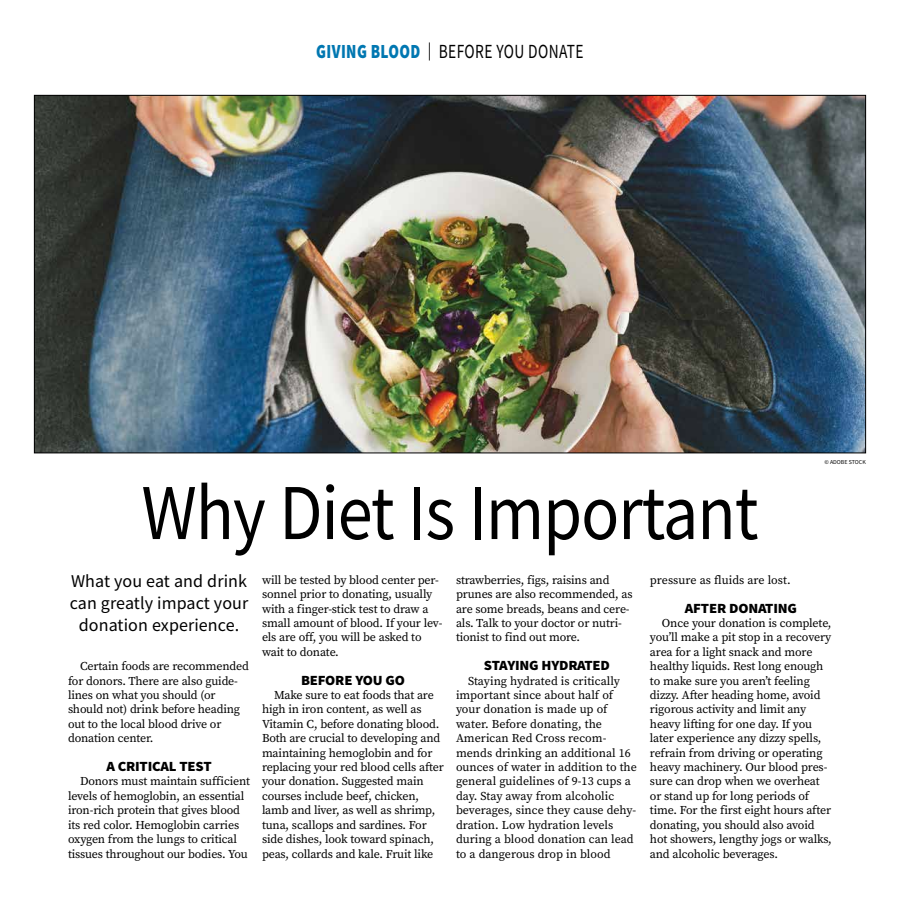
<style>
.page{position:relative;width:900px;height:908px;background:#fff}
.page>*{position:absolute;margin:0;border:0;box-sizing:border-box;transform-origin:0 0}
.t1{font:79.2px "Source Sans Pro";letter-spacing:-.015em;color:#000;scale:.89 1}
.t2{font:20px "Source Sans Pro";letter-spacing:.025em;color:#000;scale:.77 1}
.t3{font:18px/21.6px "Source Sans Pro";letter-spacing:.005em;color:#000;text-align:center}
.t4{font:900 14px "Source Sans Pro";letter-spacing:-.015em;color:#000;scale:1.05 1}
.t5{font:12px/14.4px "Source Serif Pro";letter-spacing:-.015em;color:#000}
.t6{font:6px "Source Sans Pro";color:#000}
.s1{font-weight:900;color:#0077b1}
.s2{font-size:18px}
</style>
<div class="page">
<img style="left:36px;top:97px;width:828px;height:354px">
<h2 class="t2" style="left:316px;top:39px;width:349px"><span class="s1">GIVING BLOOD</span> <span class="s2">|</span> BEFORE YOU DONATE</h2>
<h1 class="t1" style="left:141px;top:462px;width:695px">Why Diet Is Important</h1>
<p class="t6" style="left:824px;top:457px;width:43px">© ADOBE STOCK</p>
<h3 class="t3" style="left:70px;top:570px;width:180px">What you eat and drink can greatly impact your donation experience.</h3>
<p class="t5" style="left:68px;top:658px;width:183px;text-indent:12px">Certain foods are recommended for donors. There are also guide&shy;lines on what you should (or should not) drink before heading out to the local blood drive or donation center.</p>
<p class="t4" style="left:106px;top:756px;width:102px">A CRITICAL TEST</p>
<p class="t5" style="left:68px;top:774px;width:183px;text-indent:12px">Donors must maintain sufficient levels of hemoglobin, an essential iron-rich protein that gives blood its red color. Hemoglobin carries oxygen from the lungs to critical tissues throughout our bodies. You</p>
<p class="t5" style="left:262px;top:572px;width:182px">will be tested by blood center per&shy;sonnel prior to donating, usually with a finger-stick test to draw a small amount of blood. If your lev&shy;els are off, you will be asked to wait to donate.</p>
<p class="t4" style="left:301px;top:670px;width:100px">BEFORE YOU GO</p>
<p class="t5" style="left:262px;top:687px;width:183px;text-indent:12px">Make sure to eat foods that are high in iron content, as well as<br>Vitamin C, before donating blood.<br>Both are crucial to developing and maintaining hemoglobin and for replacing your red blood cells after your donation. Suggested main courses include beef, chicken, lamb and liver, as well as shrimp, tuna, scallops and sardines. For side dishes, look toward spinach, peas, collards and kale. Fruit like</p>
<p class="t5" style="left:456px;top:572px;width:178px">strawberries, figs, raisins and prunes are also recommended, as are some breads, beans and cere&shy;als. Talk to your doctor or nutri&shy;tionist to find out more.</p>
<p class="t4" style="left:484px;top:655px;width:122px">STAYING HYDRATED</p>
<p class="t5" style="left:456px;top:673px;width:182px;text-indent:12px">Staying hydrated is critically important since about half of your donation is made up of water. Before donating, the<br>American Red Cross recom&shy;mends drinking an additional 16 ounces of water in addition to the general guidelines of 9-13 cups a day. Stay away from alcoholic beverages, since they cause dehy&shy;dration. Low hydration levels during a blood donation can lead to a dangerous drop in blood</p>
<p class="t5" style="left:650px;top:572px;width:142px">pressure as fluids are lost.</p>
<p class="t4" style="left:685px;top:598px;width:108px">AFTER DONATING</p>
<p class="t5" style="left:650px;top:615px;width:183px;text-indent:12px">Once your donation is complete, you’ll make a pit stop in a recovery area for a light snack and more healthy liquids. Rest long enough to make sure you aren’t feeling dizzy. After heading home, avoid rigorous activity and limit any heavy lifting for one day. If you later experience any dizzy spells, refrain from driving or operating heavy machinery. Our blood pres&shy;sure can drop when we overheat or stand up for long periods of time. For the first eight hours after donating, you should also avoid hot showers, lengthy jogs or walks, and alcoholic beverages.</p>
</div>
